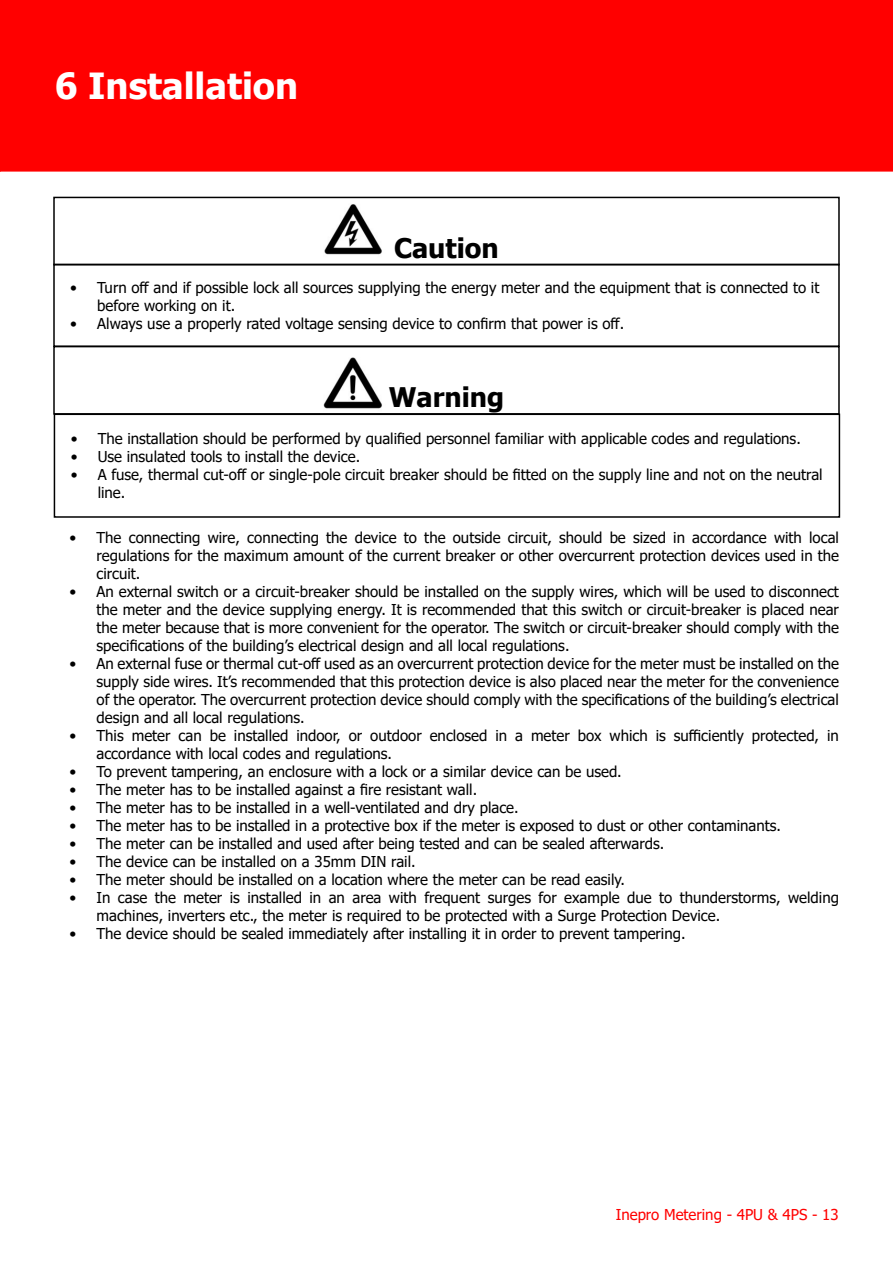
<style>
.page{position:relative;width:893px;height:1263px;background:#fff}
.page>*{position:absolute;margin:0;border:0;box-sizing:border-box;transform-origin:0 0}
.t1{font:700 36px "Tahoma";color:#fff}
.t2{font:700 27px "Tahoma";color:#000}
.t3{font:15px/18px "Tahoma";color:#000}
.t4{font:15px "Tahoma";color:#f00}
</style>
<div class="page">
<div style="left:0;top:0;width:893px;height:170px;background:#f00"></div>
<div style="left:0;top:0;width:893px;height:171px;border:2px solid #f00"></div>
<img style="left:324px;top:204px;width:58px;height:51px">
<div style="left:53px;top:197px;width:787px;height:68px;border:2px solid #000"></div>
<div style="left:53px;top:264px;width:787px;height:83px;border:2px solid #000"></div>
<img style="left:323px;top:357px;width:59px;height:52px">
<div style="left:53px;top:346px;width:787px;height:69px;border:2px solid #000"></div>
<div style="left:54px;top:414px;width:786px;height:104px;border:2px solid #000"></div>
<h1 class="t1" style="left:55px;top:60px;width:245px">6 Installation</h1>
<h2 class="t2" style="left:394px;top:229px;width:106px">Caution</h2>
<p class="t3" style="left:97px;top:279px;width:724px;text-indent:-27px">• Turn off and if possible lock all sources supplying the energy meter and the equipment that is connected to it before working on it.</p>
<p class="t3" style="left:70px;top:315px;width:556px">• Always use a properly rated voltage sensing device to confirm that power is off.</p>
<h2 class="t2" style="left:389px;top:378px;width:117px">Warning</h2>
<p class="t3" style="left:71px;top:431px;width:732px">• The installation should be performed by qualified personnel familiar with applicable codes and regulations.</p>
<p class="t3" style="left:71px;top:449px;width:291px">• Use insulated tools to install the device.</p>
<p class="t3" style="left:98px;top:467px;width:726px;text-indent:-27px">• A fuse, thermal cut-off or single-pole circuit breaker should be fitted on the supply line and not on the neutral line.</p>
<p class="t3" style="left:97px;top:529px;width:744px;text-align:justify;text-indent:-27px">• The connecting wire, connecting the device to the outside circuit, should be sized in accordance with local regulations for the maximum amount of the current breaker or other overcurrent protection devices used in the circuit.</p>
<p class="t3" style="left:97px;top:583px;width:744px;text-align:justify;text-indent:-27px">• An external switch or a circuit-breaker should be installed on the supply wires, which will be used to disconnect the meter and the device supplying energy. It is recommended that this switch or circuit-breaker is placed near the meter because that is more convenient for the operator. The switch or circuit-breaker should comply with the specifications of the building’s electrical design and all local regulations.</p>
<p class="t3" style="left:97px;top:655px;width:744px;text-align:justify;text-indent:-27px">• An external fuse or thermal cut-off used as an overcurrent protection device for the meter must be installed on the supply side wires. It’s recommended that this protection device is also placed near the meter for the convenience of the operator. The overcurrent protection device should comply with the specifications of the building’s electrical design and all local regulations.</p>
<p class="t3" style="left:97px;top:727px;width:744px;text-indent:-27px">• This meter can be installed indoor, or outdoor enclosed in a meter box which is sufficiently protected, in accordance with local codes and regulations.</p>
<p class="t3" style="left:70px;top:763px;width:554px">• To prevent tampering, an enclosure with a lock or a similar device can be used.</p>
<p class="t3" style="left:70px;top:781px;width:409px">• The meter has to be installed against a fire resistant wall.</p>
<p class="t3" style="left:70px;top:799px;width:451px">• The meter has to be installed in a well-ventilated and dry place.</p>
<p class="t3" style="left:70px;top:817px;width:713px">• The meter has to be installed in a protective box if the meter is exposed to dust or other contaminants.</p>
<p class="t3" style="left:70px;top:835px;width:596px">• The meter can be installed and used after being tested and can be sealed afterwards.</p>
<p class="t3" style="left:70px;top:853px;width:348px">• The device can be installed on a 35mm DIN rail.</p>
<p class="t3" style="left:70px;top:871px;width:557px">• The meter should be installed on a location where the meter can be read easily.</p>
<p class="t3" style="left:97px;top:889px;width:744px;text-indent:-27px">• In case the meter is installed in an area with frequent surges for example due to thunderstorms, welding machines, inverters etc., the meter is required to be protected with a Surge Protection Device.</p>
<p class="t3" style="left:70px;top:925px;width:618px">• The device should be sealed immediately after installing it in order to prevent tampering.</p>
<p class="t4" style="left:616px;top:1205px;width:224px">Inepro Metering - 4PU &amp; 4PS - 13</p>
</div>
